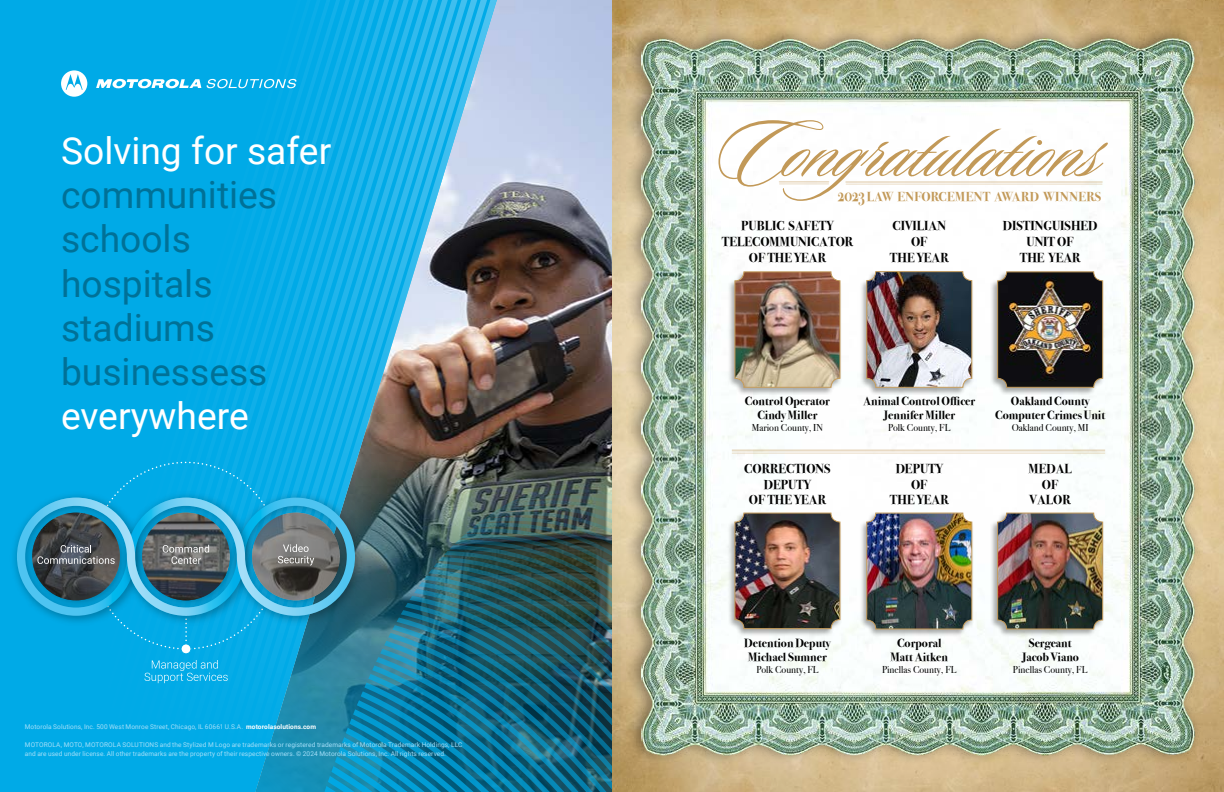
<style>
.page{position:relative;width:1224px;height:792px;background:#fff}
.page>*{position:absolute;margin:0;border:0;box-sizing:border-box;transform-origin:0 0}
.t1{font:88.5px "Sloop Script One";color:#c29958}
.t2{font:37.2px/44.3px "Roboto";color:#007197}
.t3{font:37.2px "Roboto";color:#fff}
.t4{font:700 13px/15.6px "Bodoni Svty Two OSITCTT";color:#000;text-align:center}
.t5{font:700 13px "Bodoni Svty Two OSITCTT";letter-spacing:.025em;color:#c29958}
.t6{font:700 12px/14.4px "Bodoni Svty Two OSITCTT";color:#000;text-align:center}
.t7{font:10px "Bodoni Svty Two OSITCTT";color:#000}
.t8{font:6.5px/9.1px "Roboto";letter-spacing:.015em;color:#a5dff9}
.s1{font-weight:700;color:#fff}
.s2{font-size:96.6px}
.s3{font-size:18.7px}
</style>
<div class="page">
<div style="left:0;top:0;width:204px;height:792px;background:#00aae7"></div>
<img style="left:204px;top:0;width:408px;height:792px">
<svg style="left:369px;top:545px;width:243px;height:6px"></svg>
<svg style="left:369px;top:556px;width:243px;height:6px"></svg>
<svg style="left:369px;top:562px;width:243px;height:6px"></svg>
<svg style="left:369px;top:573px;width:243px;height:6px"></svg>
<svg style="left:369px;top:584px;width:243px;height:6px"></svg>
<svg style="left:369px;top:590px;width:243px;height:6px"></svg>
<svg style="left:369px;top:596px;width:243px;height:5px"></svg>
<svg style="left:369px;top:601px;width:243px;height:6px"></svg>
<svg style="left:369px;top:607px;width:243px;height:5px"></svg>
<svg style="left:369px;top:612px;width:243px;height:6px"></svg>
<svg style="left:369px;top:618px;width:243px;height:6px"></svg>
<svg style="left:369px;top:624px;width:243px;height:5px"></svg>
<svg style="left:355px;top:629px;width:257px;height:6px;background:#29697b"></svg>
<svg style="left:355px;top:635px;width:257px;height:5px"></svg>
<svg style="left:355px;top:640px;width:257px;height:6px;background:#256a7d"></svg>
<svg style="left:324px;top:646px;width:288px;height:6px;background:#23697e"></svg>
<svg style="left:324px;top:652px;width:288px;height:5px"></svg>
<svg style="left:324px;top:657px;width:288px;height:6px;background:#206c82"></svg>
<div style="left:61px;top:70px;width:26px;height:27px;background:#fff;border-radius:50%"></div>
<svg style="left:66px;top:74px;width:17px;height:16px"></svg>
<svg style="left:96px;top:79px;width:105px;height:10px"></svg>
<svg style="left:207px;top:79px;width:89px;height:9px"></svg>
<div style="left:181px;top:644px;width:10px;height:10px;background:#fff;border-radius:50%"></div>
<div style="left:181px;top:643px;width:11px;height:11px;border:1px solid #00aae7;border-radius:50%"></div>
<img style="left:7px;top:488px;width:10px;height:142px">
<img style="left:355px;top:488px;width:14px;height:142px">
<svg style="left:144px;top:660px;width:84px;height:23px;background:#24b6ea"></svg>
<svg style="left:17px;top:461px;width:338px;height:189px;background:#2a91b5"></svg>
<svg style="left:324px;top:663px;width:288px;height:129px;background:#107394"></svg>
<img style="left:612px;top:0;width:612px;height:792px">
<div style="left:624px;top:24px;width:578px;height:741px;background:#000;opacity:.39"></div>
<img style="left:642px;top:39px;width:559px;height:717px">
<div style="left:859px;top:270px;width:115px;height:125px;background:#000;opacity:.34"></div>
<img style="left:867px;top:272px;width:105px;height:115px">
<div style="left:867px;top:271px;width:105px;height:117px;border:1px solid #c29958;border-radius:9px"></div>
<div style="left:727px;top:270px;width:115px;height:125px;background:#000;opacity:.34"></div>
<img style="left:735px;top:272px;width:105px;height:115px">
<div style="left:735px;top:272px;width:105px;height:116px;border:1px solid #c29958;border-radius:9px"></div>
<div style="left:727px;top:512px;width:115px;height:125px;background:#000;opacity:.34"></div>
<img style="left:735px;top:513px;width:105px;height:116px">
<div style="left:735px;top:513px;width:105px;height:116px;border:1px solid #c29958;border-radius:9px"></div>
<hr style="left:732px;top:449px;width:373px;height:2px;background:#c29958">
<hr style="left:732px;top:453px;width:373px;height:1px;background:#c29958">
<div style="left:990px;top:270px;width:115px;height:125px;background:#000;opacity:.34"></div>
<svg style="left:998px;top:272px;width:105px;height:115px"></svg>
<img style="left:1000px;top:272px;width:100px;height:110px">
<div style="left:997px;top:272px;width:106px;height:116px;border:1px solid #c29958;border-radius:9px"></div>
<div style="left:859px;top:512px;width:115px;height:125px;background:#000;opacity:.34"></div>
<img style="left:867px;top:513px;width:105px;height:116px">
<div style="left:867px;top:513px;width:105px;height:116px;border:1px solid #c29958;border-radius:9px"></div>
<div style="left:990px;top:512px;width:115px;height:125px;background:#000;opacity:.34"></div>
<img style="left:998px;top:513px;width:105px;height:116px">
<div style="left:997px;top:513px;width:106px;height:116px;border:1px solid #c29958;border-radius:9px"></div>
<hr style="left:846px;top:181px;width:256px;height:2px;background:#c29958">
<hr style="left:846px;top:184px;width:256px;height:1px;background:#c29958">
<hr style="left:780px;top:181px;width:49px;height:2px;background:#c29958">
<hr style="left:780px;top:184px;width:49px;height:1px;background:#c29958">
<h2 class="t3" style="left:61px;top:125px;width:272px">Solving for safer</h2>
<h2 class="t2" style="left:61px;top:171px;width:218px">communities schools hospitals stadiums businessess</h2>
<h2 class="t3" style="left:61px;top:390px;width:189px">everywhere</h2>
<p class="t8" style="left:25px;top:722px;width:293px">Motorola Solutions, Inc. 500 West Monroe Street, Chicago, IL 60661 U.S.A. <span class="s1">motorolasolutions.com</span></p>
<p class="t8" style="left:25px;top:740px;width:439px">MOTOROLA, MOTO, MOTOROLA SOLUTIONS and the Stylized M Logo are trademarks or registered trademarks of Motorola Trademark Holdings, LLC and are used under license. All other trademarks are the property of their respective owners. © 2024 Motorola Solutions, Inc. All rights reserved.</p>
<h1 class="t1" style="left:716px;top:105px;width:386px"><span class="s2">C</span>ongratulations</h1>
<h3 class="t5" style="left:838px;top:189px;width:265px"><span class="s3">2023</span> LAW ENFORCEMENT AWARD WINNERS</h3>
<h3 class="t4" style="left:722px;top:218px;width:133px">PUBLIC SAFETY<br>TELECOMMUNICATOR<br>OF THE YEAR</h3>
<h3 class="t4" style="left:890px;top:218px;width:60px">CIVILIAN<br>OF<br>THE YEAR</h3>
<h3 class="t4" style="left:1003px;top:218px;width:96px">DISTINGUISHED<br>UNIT OF<br>THE YEAR</h3>
<h3 class="t6" style="left:745px;top:394px;width:87px">Control Operator<br>Cindy Miller</h3>
<h3 class="t7" style="left:752px;top:422px;width:73px">Marion County, IN</h3>
<h3 class="t4" style="left:744px;top:461px;width:88px">CORRECTIONS<br>DEPUTY<br>OF THE YEAR</h3>
<h3 class="t6" style="left:863px;top:394px;width:114px">Animal Control Officer<br>Jennifer Miller</h3>
<h3 class="t7" style="left:888px;top:422px;width:64px">Polk County, FL</h3>
<h3 class="t4" style="left:890px;top:461px;width:60px">DEPUTY<br>OF<br>THE YEAR</h3>
<h3 class="t6" style="left:995px;top:394px;width:112px">Oakland County<br>Computer Crimes Unit</h3>
<h3 class="t7" style="left:1012px;top:422px;width:78px">Oakland County, MI</h3>
<h3 class="t4" style="left:1028px;top:461px;width:45px">MEDAL<br>OF<br>VALOR</h3>
<h3 class="t6" style="left:744px;top:636px;width:88px">Detention Deputy<br>Michael Sumner</h3>
<h3 class="t7" style="left:756px;top:664px;width:64px">Polk County, FL</h3>
<h3 class="t6" style="left:891px;top:636px;width:59px">Corporal<br>Matt Aitken</h3>
<h3 class="t7" style="left:882px;top:664px;width:76px">Pinellas County, FL</h3>
<h3 class="t6" style="left:1021px;top:636px;width:59px">Sergeant<br>Jacob Viano</h3>
<h3 class="t7" style="left:1013px;top:664px;width:76px">Pinellas County, FL</h3>
</div>
